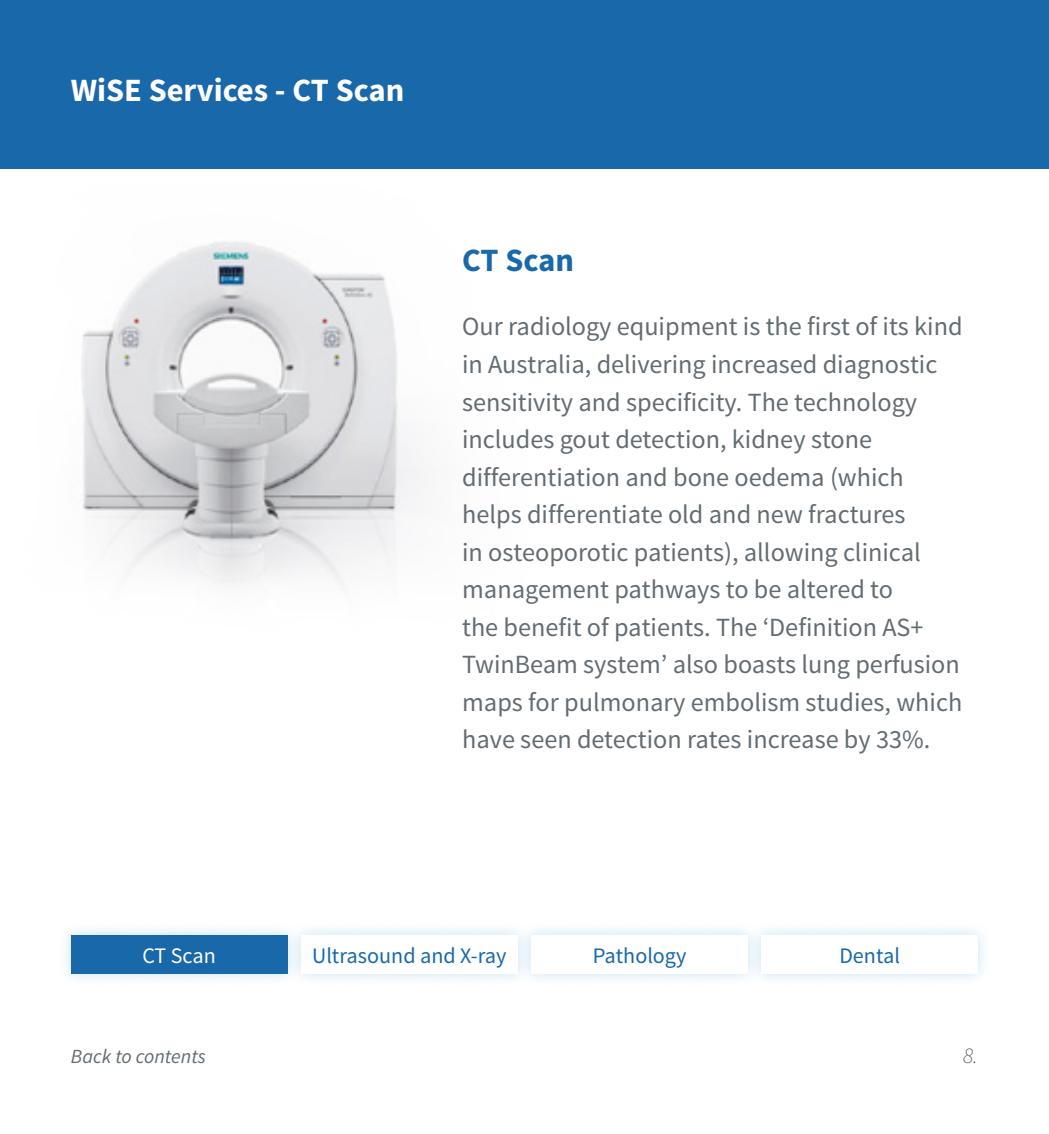
<style>
.page{position:relative;width:1049px;height:1134px;background:#fff}
.page>*{position:absolute;margin:0;border:0;box-sizing:border-box;transform-origin:0 0}
.t1{font:700 32.5px "Source Sans Pro";color:#fff}
.t2{font:700 32.5px "Source Sans Pro";letter-spacing:-.005em;color:#1968aa}
.t3{font:26.25px/37.5px "Source Sans Pro";color:#636c72}
.t4{font:italic 300 22.5px "Source Sans Pro";color:#636c72}
.t5{font:22.25px "Source Sans Pro";color:#1968aa}
.t6{font:22.25px "Source Sans Pro";letter-spacing:-.005em;color:#fff}
.t7{font:italic 20px "Source Sans Pro";color:#636c72}
</style>
<div class="page">
<img style="left:81px;top:241px;width:341px;height:345px">
<div style="left:0;top:0;width:1049px;height:168px;background:#1968aa"></div>
<div style="left:58px;top:921px;width:243px;height:66px;background:#0082c9;opacity:.22"></div>
<div style="left:71px;top:935px;width:216px;height:38px;background:#1968aa"></div>
<div style="left:288px;top:921px;width:243px;height:66px;background:#0082c9;opacity:.22"></div>
<div style="left:301px;top:935px;width:217px;height:38px;background:#fff"></div>
<div style="left:518px;top:921px;width:244px;height:66px;background:#0082c9;opacity:.22"></div>
<div style="left:531px;top:935px;width:217px;height:38px;background:#fff"></div>
<div style="left:748px;top:921px;width:244px;height:66px;background:#0082c9;opacity:.22"></div>
<div style="left:761px;top:935px;width:217px;height:38px;background:#fff"></div>
<p class="t1" style="left:71px;top:69px;width:335px">WiSE Services - CT Scan</p>
<p class="t2" style="left:462px;top:239px;width:114px">CT Scan</p>
<p class="t3" style="left:462px;top:308px;width:502px">Our radiology equipment is the first of its kind in Australia, delivering increased diagnostic sensitivity and specificity. The technology includes gout detection, kidney stone differentiation and bone oedema (which helps differentiate old and new fractures<br>in osteoporotic patients), allowing clinical management pathways to be altered to<br>the benefit of patients. The ‘Definition AS+ TwinBeam system’ also boasts lung perfusion maps for pulmonary embolism studies, which have seen detection rates increase by 33%.</p>
<p class="t6" style="left:142px;top:941px;width:75px">CT Scan</p>
<p class="t5" style="left:312px;top:941px;width:196px">Ultrasound and X-ray</p>
<p class="t5" style="left:593px;top:941px;width:95px">Pathology</p>
<p class="t5" style="left:839px;top:941px;width:62px">Dental</p>
<p class="t7" style="left:71px;top:1044px;width:137px">Back to contents</p>
<p class="t4" style="left:963px;top:1042px;width:17px">8.</p>
</div>
